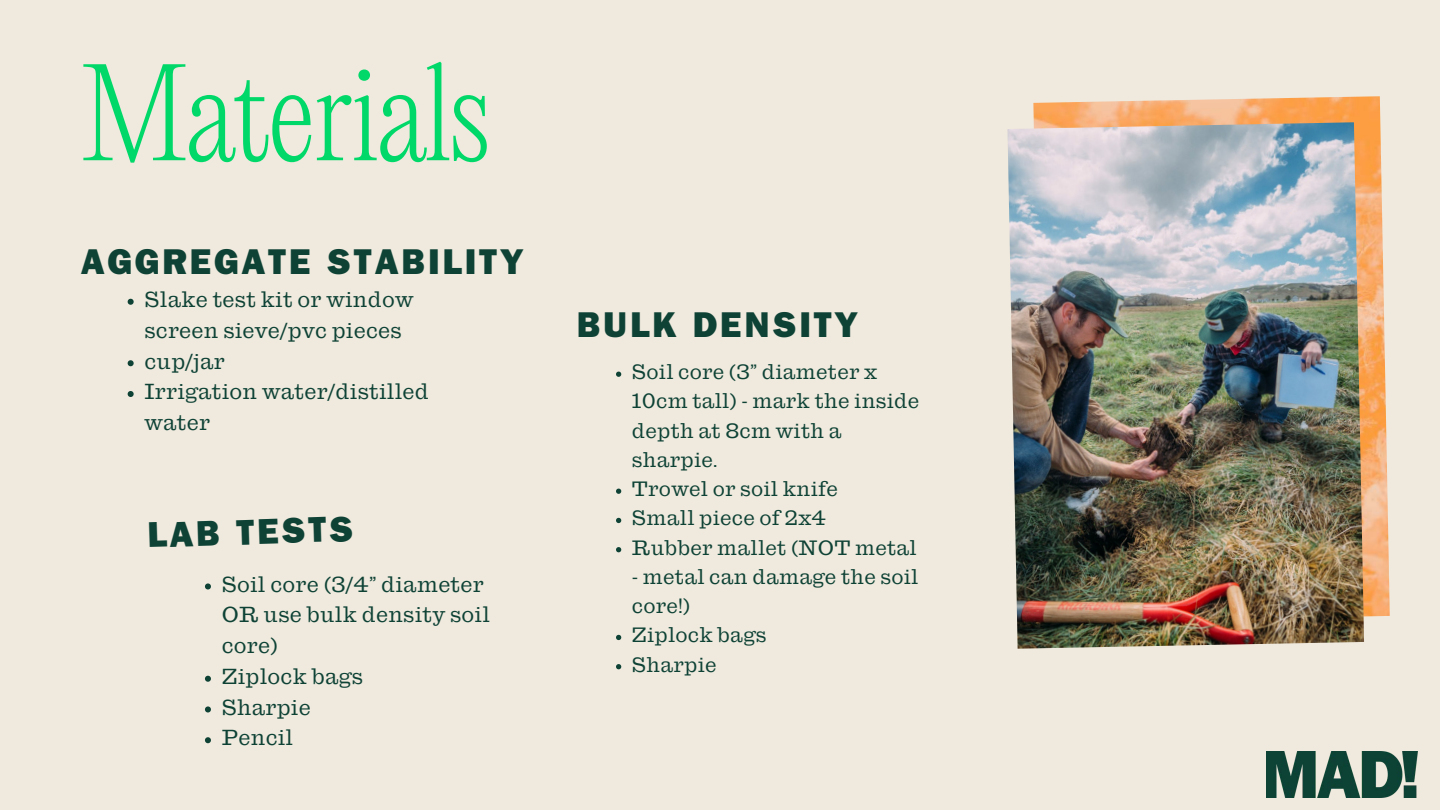
<style>
.page{position:relative;width:1440px;height:810px;background:#f0e9dd}
.page>*{position:absolute;margin:0;border:0;box-sizing:border-box;transform-origin:0 0}
.t1{font:200 120px "PP Editorial New";letter-spacing:-.02em;color:#00d969}
.t2{font:800 36px "Franklin Gothic LT Pro";letter-spacing:.08em;color:#0d4235}
.t3{font:20.9px/30.7px "Antique No 6";letter-spacing:.01em;color:#0d4235}
.t4{font:19.9px/29.2px "Antique No 6";letter-spacing:.01em;color:#0d4235}
</style>
<div class="page">
<img style="left:1266px;top:751px;width:152px;height:46px">
<svg style="left:205px;top:583px;width:6px;height:6px"></svg>
<svg style="left:205px;top:676px;width:6px;height:6px"></svg>
<svg style="left:205px;top:706px;width:6px;height:6px"></svg>
<svg style="left:205px;top:737px;width:6px;height:6px"></svg>
<svg style="left:616px;top:372px;width:5px;height:5px"></svg>
<svg style="left:616px;top:489px;width:5px;height:5px"></svg>
<svg style="left:616px;top:518px;width:5px;height:5px"></svg>
<svg style="left:616px;top:547px;width:5px;height:5px"></svg>
<svg style="left:616px;top:635px;width:5px;height:5px"></svg>
<svg style="left:616px;top:664px;width:5px;height:5px"></svg>
<img style="left:1033px;top:96px;width:357px;height:521px">
<svg style="left:128px;top:299px;width:6px;height:6px"></svg>
<svg style="left:128px;top:360px;width:6px;height:6px"></svg>
<svg style="left:128px;top:391px;width:6px;height:6px"></svg>
<img style="left:1007px;top:122px;width:357px;height:527px">
<h1 class="t1" style="left:81px;top:55px;width:411px">Materials</h1>
<h2 class="t2" style="left:81px;top:249px;width:444px">AGGREGATE STABILITY</h2>
<p class="t3" style="left:145px;top:285px;width:286px">Slake test kit or window screen sieve/pvc pieces cup/jar<br>Irrigation water/distilled water</p>
<h2 class="t2" style="left:147px;top:523px;width:207px;rotate:-2deg">LAB TESTS</h2>
<p class="t3" style="left:222px;top:570px;width:270px">Soil core (3/4” diameter<br>OR use bulk density soil core)<br>Ziplock bags<br>Sharpie<br>Pencil</p>
<h2 class="t2" style="left:577px;top:312px;width:283px">BULK DENSITY</h2>
<p class="t4" style="left:632px;top:358px;width:289px">Soil core (3” diameter x<br>10cm tall) - mark the inside depth at 8cm with a sharpie.<br>Trowel or soil knife<br>Small piece of 2x4<br>Rubber mallet (NOT metal</p>
<p class="t4" style="left:632px;top:563px;width:288px">- metal can damage the soil core!)<br>Ziplock bags<br>Sharpie</p>
</div>
